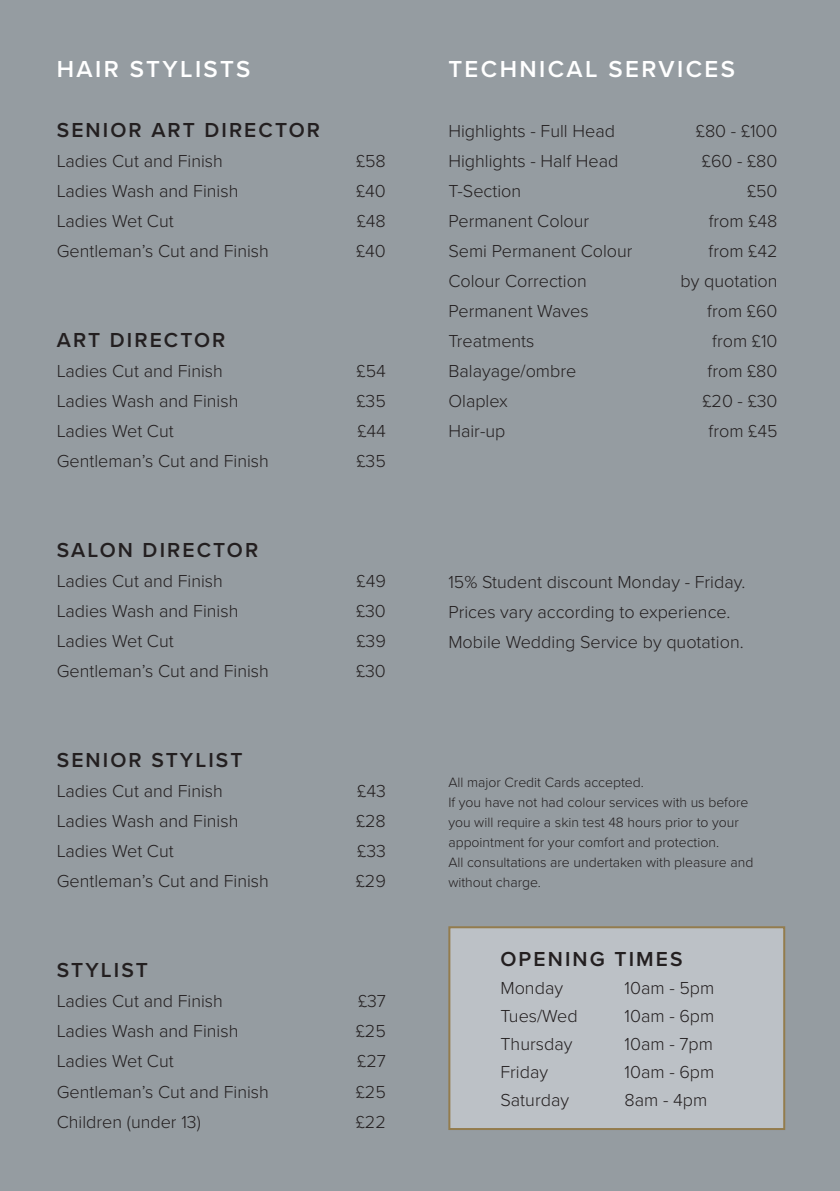
<style>
.page{position:relative;width:840px;height:1191px;background:#fff}
.page>*{position:absolute;margin:0;border:0;box-sizing:border-box;transform-origin:0 0}
.t1{font:600 24px "Proxima Nova";letter-spacing:.1em;color:#fff}
.t2{font:600 21px "Proxima Nova";letter-spacing:.1em;color:#231f20}
.t3{font:300 18px/30px "Proxima Nova";color:#231f20}
.t4{font:300 14px/20px "Proxima Nova";color:#231f20}
</style>
<div class="page">
<div style="left:0;top:0;width:839px;height:1191px;background:#959ca1"></div>
<div style="left:448px;top:926px;width:336px;height:204px;background:#bcc1c6;border:2px solid #937c4d"></div>
<h1 class="t1" style="left:57px;top:51px;width:195px">HAIR STYLISTS</h1>
<p class="t2" style="left:57px;top:114px;width:265px">SENIOR ART DIRECTOR</p>
<p class="t3" style="left:57px;top:145px;width:168px">Ladies Cut and Finish</p>
<p class="t3" style="left:356px;top:145px;width:31px">£58</p>
<p class="t3" style="left:57px;top:175px;width:183px">Ladies Wash and Finish</p>
<p class="t3" style="left:356px;top:175px;width:31px">£40</p>
<p class="t3" style="left:57px;top:205px;width:118px">Ladies Wet Cut</p>
<p class="t3" style="left:356px;top:205px;width:31px">£48</p>
<p class="t3" style="left:57px;top:235px;width:213px">Gentleman’s Cut and Finish</p>
<p class="t3" style="left:356px;top:235px;width:31px">£40</p>
<p class="t2" style="left:57px;top:324px;width:170px">ART DIRECTOR</p>
<p class="t3" style="left:57px;top:355px;width:168px">Ladies Cut and Finish</p>
<p class="t3" style="left:356px;top:355px;width:31px">£54</p>
<p class="t3" style="left:57px;top:385px;width:183px">Ladies Wash and Finish</p>
<p class="t3" style="left:356px;top:385px;width:31px">£35</p>
<p class="t3" style="left:57px;top:415px;width:118px">Ladies Wet Cut</p>
<p class="t3" style="left:357px;top:415px;width:30px">£44</p>
<p class="t3" style="left:57px;top:445px;width:213px">Gentleman’s Cut and Finish</p>
<p class="t3" style="left:356px;top:445px;width:31px">£35</p>
<p class="t2" style="left:57px;top:534px;width:203px">SALON DIRECTOR</p>
<p class="t3" style="left:57px;top:565px;width:168px">Ladies Cut and Finish</p>
<p class="t3" style="left:356px;top:565px;width:31px">£49</p>
<p class="t3" style="left:57px;top:595px;width:183px">Ladies Wash and Finish</p>
<p class="t3" style="left:356px;top:595px;width:31px">£30</p>
<p class="t3" style="left:57px;top:625px;width:118px">Ladies Wet Cut</p>
<p class="t3" style="left:356px;top:625px;width:31px">£39</p>
<p class="t3" style="left:57px;top:655px;width:213px">Gentleman’s Cut and Finish</p>
<p class="t3" style="left:356px;top:655px;width:31px">£30</p>
<p class="t2" style="left:57px;top:744px;width:187px">SENIOR STYLIST</p>
<p class="t3" style="left:57px;top:775px;width:168px">Ladies Cut and Finish</p>
<p class="t3" style="left:357px;top:775px;width:30px">£43</p>
<p class="t3" style="left:57px;top:805px;width:183px">Ladies Wash and Finish</p>
<p class="t3" style="left:356px;top:805px;width:31px">£28</p>
<p class="t3" style="left:57px;top:835px;width:118px">Ladies Wet Cut</p>
<p class="t3" style="left:357px;top:835px;width:30px">£33</p>
<p class="t3" style="left:57px;top:865px;width:213px">Gentleman’s Cut and Finish</p>
<p class="t3" style="left:355px;top:865px;width:32px">£29</p>
<p class="t2" style="left:57px;top:954px;width:93px">STYLIST</p>
<p class="t3" style="left:57px;top:985px;width:168px">Ladies Cut and Finish</p>
<p class="t3" style="left:358px;top:985px;width:29px">£37</p>
<p class="t3" style="left:57px;top:1015px;width:183px">Ladies Wash and Finish</p>
<p class="t3" style="left:355px;top:1015px;width:32px">£25</p>
<p class="t3" style="left:57px;top:1045px;width:118px">Ladies Wet Cut</p>
<p class="t3" style="left:357px;top:1045px;width:30px">£27</p>
<p class="t3" style="left:57px;top:1075px;width:213px">Gentleman’s Cut and Finish</p>
<p class="t3" style="left:355px;top:1075px;width:32px">£25</p>
<p class="t3" style="left:57px;top:1105px;width:145px">Children (under 13)</p>
<p class="t3" style="left:355px;top:1105px;width:32px">£22</p>
<h1 class="t1" style="left:448px;top:51px;width:288px">TECHNICAL SERVICES</h1>
<p class="t3" style="left:448px;top:115px;width:168px">Highlights - Full Head</p>
<p class="t3" style="left:695px;top:115px;width:83px">£80 - £100</p>
<p class="t3" style="left:448px;top:145px;width:171px">Highlights - Half Head</p>
<p class="t3" style="left:701px;top:145px;width:77px">£60 - £80</p>
<p class="t3" style="left:448px;top:175px;width:74px">T-Section</p>
<p class="t3" style="left:746px;top:175px;width:32px">£50</p>
<p class="t3" style="left:448px;top:205px;width:142px">Permanent Colour</p>
<p class="t3" style="left:708px;top:205px;width:70px">from £48</p>
<p class="t3" style="left:448px;top:235px;width:186px">Semi Permanent Colour</p>
<p class="t3" style="left:708px;top:235px;width:70px">from £42</p>
<p class="t3" style="left:448px;top:265px;width:140px">Colour Correction</p>
<p class="t3" style="left:680px;top:265px;width:98px">by quotation</p>
<p class="t3" style="left:448px;top:295px;width:142px">Permanent Waves</p>
<p class="t3" style="left:707px;top:295px;width:72px">from £60</p>
<p class="t3" style="left:448px;top:325px;width:88px">Treatments</p>
<p class="t3" style="left:712px;top:325px;width:67px">from £10</p>
<p class="t3" style="left:448px;top:355px;width:129px">Balayage/ombre</p>
<p class="t3" style="left:707px;top:355px;width:71px">from £80</p>
<p class="t3" style="left:448px;top:385px;width:61px">Olaplex</p>
<p class="t3" style="left:702px;top:385px;width:77px">£20 - £30</p>
<p class="t3" style="left:448px;top:415px;width:58px">Hair-up</p>
<p class="t3" style="left:708px;top:415px;width:70px">from £45</p>
<p class="t3" style="left:448px;top:566px;width:298px">15% Student discount Monday - Friday.<br>Prices vary according to experience.<br>Mobile Wedding Service by quotation.</p>
<p class="t4" style="left:448px;top:771px;width:306px">All major Credit Cards accepted.<br>If you have not had colour services with us before you will require a skin test 48 hours prior to your appointment for your comfort and protection.<br>All consultations are undertaken with pleasure and without charge.</p>
<p class="t2" style="left:500px;top:943px;width:183px">OPENING TIMES</p>
<p class="t3" style="left:500px;top:972px;width:64px">Monday</p>
<p class="t3" style="left:624px;top:972px;width:91px">10am - 5pm</p>
<p class="t3" style="left:500px;top:1000px;width:79px">Tues/Wed</p>
<p class="t3" style="left:624px;top:1000px;width:91px">10am - 6pm</p>
<p class="t3" style="left:500px;top:1028px;width:73px">Thursday</p>
<p class="t3" style="left:624px;top:1028px;width:90px">10am - 7pm</p>
<p class="t3" style="left:500px;top:1056px;width:49px">Friday</p>
<p class="t3" style="left:624px;top:1056px;width:91px">10am - 6pm</p>
<p class="t3" style="left:500px;top:1084px;width:70px">Saturday</p>
<p class="t3" style="left:624px;top:1084px;width:84px">8am - 4pm</p>
</div>
